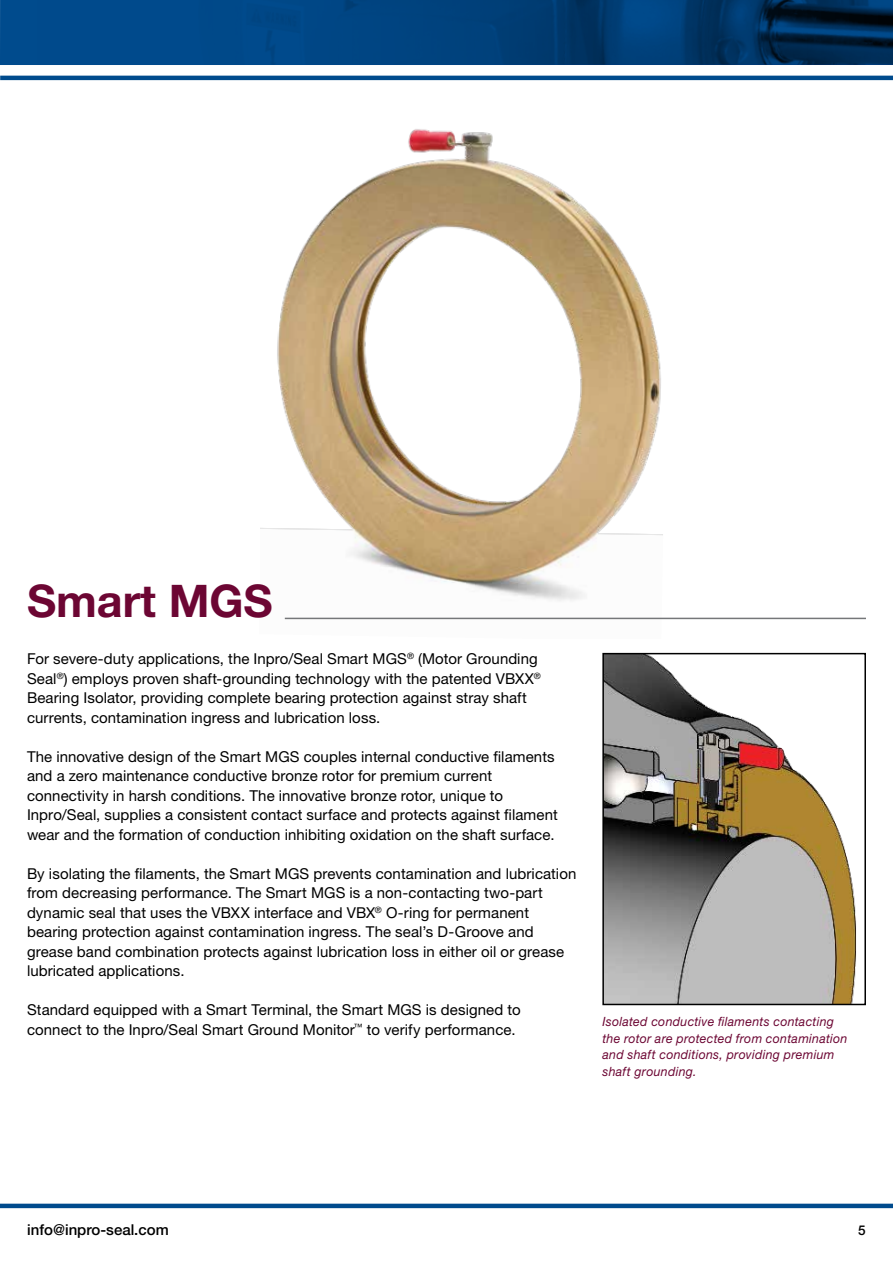
<style>
.page{position:relative;width:893px;height:1263px;background:#fff}
.page>*{position:absolute;margin:0;border:0;box-sizing:border-box;transform-origin:0 0}
.t1{font:700 45px "Helvetica Neue LT Std";color:#6c0633}
.t2{font:15px/19.5px "Helvetica Neue LT Std";letter-spacing:.005em;color:#000}
.t3{font:500 15px "Helvetica Neue LT Std";color:#000}
.t4{font:500 13.5px "Helvetica Neue LT Std";color:#000}
.t5{font:italic 12.75px/16.5px "Helvetica Neue LT Std";letter-spacing:.025em;color:#6c0633}
</style>
<div class="page">
<hr style="left:0;top:1204px;width:893px;height:4px;background:#004b8d">
<svg style="left:0;top:0;width:893px;height:65px"></svg>
<hr style="left:0;top:76px;width:893px;height:4px;background:#004b8d">
<img style="left:260px;top:129px;width:410px;height:491px">
<hr style="left:285px;top:618px;width:581px;height:1px;background:#757779">
<img style="left:605px;top:656px;width:251px;height:346px">
<div style="left:602px;top:653px;width:264px;height:352px;border:2px solid #000"></div>
<h1 class="t1" style="left:27px;top:573px;width:247px">Smart MGS</h1>
<p class="t2" style="left:27px;top:649px;width:515px">For severe-duty applications, the Inpro/Seal Smart MGS<sup>®</sup> (Motor Grounding Seal<sup>®</sup>) employs proven shaft-grounding technology with the patented VBXX<sup>® </sup>Bearing Isolator, providing complete bearing protection against stray shaft currents, contamination ingress and lubrication loss.</p>
<p class="t2" style="left:27px;top:746px;width:532px">The innovative design of the Smart MGS couples internal conductive filaments and a zero maintenance conductive bronze rotor for premium current connectivity in harsh conditions. The innovative bronze rotor, unique to Inpro/Seal, supplies a consistent contact surface and protects against filament wear and the formation of conduction inhibiting oxidation on the shaft surface.</p>
<p class="t2" style="left:27px;top:863px;width:551px">By isolating the filaments, the Smart MGS prevents contamination and lubrication from decreasing performance. The Smart MGS is a non-contacting two-part dynamic seal that uses the VBXX interface and VBX<sup>®</sup> O-ring for permanent bearing protection against contamination ingress. The seal’s D-Groove and grease band combination protects against lubrication loss in either oil or grease lubricated applications.</p>
<p class="t2" style="left:27px;top:1000px;width:495px">Standard equipped with a Smart Terminal, the Smart MGS is designed to connect to the Inpro/Seal Smart Ground Monitor<sup>™</sup> to verify performance.</p>
<p class="t5" style="left:602px;top:1013px;width:247px">Isolated conductive filaments contacting the rotor are protected from contamination and shaft conditions, providing premium shaft grounding.</p>
<p class="t3" style="left:27px;top:1221px;width:143px">info@inpro-seal.com</p>
<p class="t4" style="left:858px;top:1222px;width:9px">5</p>
</div>
